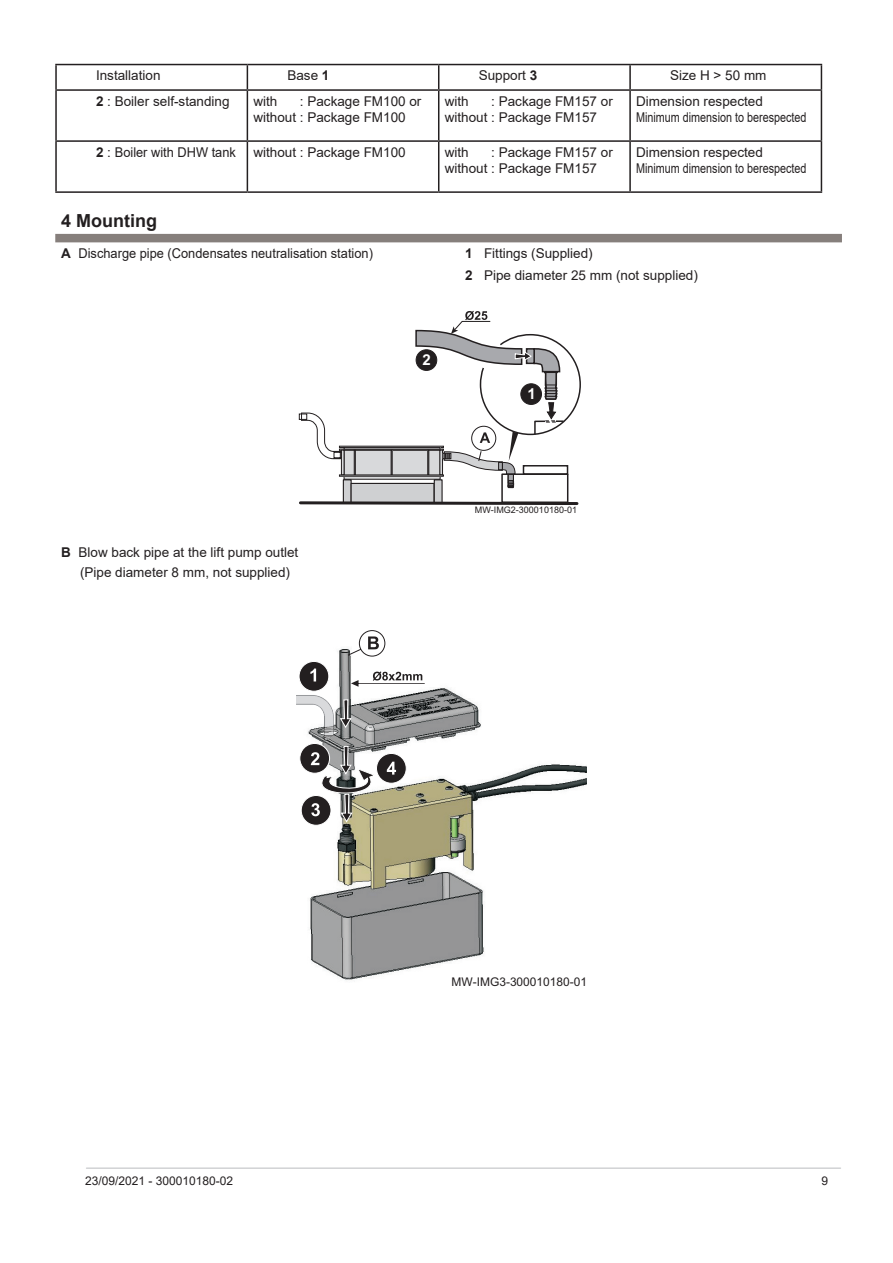
<style>
.page{position:relative;width:893px;height:1263px;background:#fff}
.page>*{position:absolute;margin:0;border:0;box-sizing:border-box;transform-origin:0 0}
.Texte_danger{font:700 18px "Arial";color:#231f20}
.t1{font:700 15px "Arial";color:#fff}
.Texte_danger-2{font:13.5px/16.2px "Arial";color:#231f20}
.Texte_danger-3{font:13.5px "Arial";color:#231f20;scale:.8 1}
.Texte_danger-4{font:13.5px "Arial";color:#231f20;scale:.95 1}
.t2{font:12px "Arial";color:#231f20}
.t3{font:9px "Arial";color:#231f20}
.s1{font-weight:700}
</style>
<div class="page">
<hr style="left:87px;top:1167px;width:753px;height:2px;background:#d1d2d4">
<hr style="left:55px;top:64px;width:192px;height:1px;background:#231f20">
<hr style="left:55px;top:65px;width:2px;height:24px;background:#231f20">
<hr style="left:247px;top:64px;width:192px;height:1px;background:#231f20">
<svg style="left:247px;top:65px;width:1px;height:24px"></svg>
<hr style="left:439px;top:64px;width:191px;height:1px;background:#231f20">
<svg style="left:438px;top:65px;width:1px;height:24px"></svg>
<hr style="left:630px;top:64px;width:192px;height:1px;background:#231f20">
<hr style="left:629px;top:65px;width:2px;height:24px;background:#231f20">
<svg style="left:821px;top:65px;width:1px;height:24px"></svg>
<hr style="left:55px;top:89px;width:192px;height:2px;background:#231f20">
<hr style="left:55px;top:91px;width:2px;height:49px;background:#231f20">
<hr style="left:247px;top:89px;width:192px;height:2px;background:#231f20">
<hr style="left:247px;top:91px;width:1px;height:49px;background:#231f20">
<hr style="left:439px;top:89px;width:191px;height:2px;background:#231f20">
<hr style="left:438px;top:91px;width:1px;height:49px;background:#231f20">
<hr style="left:630px;top:89px;width:192px;height:2px;background:#231f20">
<hr style="left:629px;top:91px;width:2px;height:49px;background:#231f20">
<hr style="left:821px;top:91px;width:1px;height:49px;background:#231f20">
<hr style="left:55px;top:140px;width:192px;height:2px;background:#231f20">
<hr style="left:55px;top:142px;width:2px;height:49px;background:#231f20">
<hr style="left:247px;top:140px;width:192px;height:2px;background:#231f20">
<hr style="left:247px;top:142px;width:1px;height:49px;background:#231f20">
<hr style="left:439px;top:140px;width:191px;height:2px;background:#231f20">
<hr style="left:438px;top:142px;width:1px;height:49px;background:#231f20">
<hr style="left:630px;top:140px;width:192px;height:2px;background:#231f20">
<hr style="left:629px;top:142px;width:2px;height:49px;background:#231f20">
<hr style="left:821px;top:142px;width:1px;height:49px;background:#231f20">
<hr style="left:55px;top:191px;width:192px;height:2px;background:#231f20">
<hr style="left:247px;top:191px;width:192px;height:2px;background:#231f20">
<hr style="left:439px;top:191px;width:191px;height:2px;background:#231f20">
<hr style="left:630px;top:191px;width:192px;height:2px;background:#231f20">
<div style="left:55px;top:234px;width:787px;height:8px;background:#867f7c"></div>
<div style="left:343px;top:480px;width:8px;height:23px;background:#cfd0d2"></div>
<div style="left:343px;top:479px;width:9px;height:24px;border:1px solid #231f20"></div>
<div style="left:351px;top:483px;width:83px;height:20px;background:#cfd0d2"></div>
<div style="left:351px;top:483px;width:84px;height:20px;border:1px solid #231f20"></div>
<div style="left:434px;top:480px;width:8px;height:23px;background:#cfd0d2"></div>
<div style="left:434px;top:479px;width:9px;height:24px;border:1px solid #231f20"></div>
<svg style="left:299px;top:500px;width:280px;height:5px"></svg>
<div style="left:339px;top:449px;width:105px;height:2px;border:1px solid #231f20"></div>
<div style="left:339px;top:446px;width:105px;height:2px;border:1px solid #231f20"></div>
<div style="left:344px;top:447px;width:96px;height:2px;border:1px solid #231f20"></div>
<div style="left:344px;top:450px;width:96px;height:29px;background:#d8d9db"></div>
<div style="left:344px;top:450px;width:96px;height:30px;border:1px solid #231f20"></div>
<div style="left:341px;top:450px;width:3px;height:25px;border:1px solid #231f20"></div>
<div style="left:391px;top:450px;width:2px;height:25px;border:1px solid #231f20"></div>
<div style="left:354px;top:450px;width:2px;height:25px;background:#d8d9db;border:1px solid #231f20"></div>
<div style="left:339px;top:474px;width:105px;height:3px;border:1px solid #231f20"></div>
<div style="left:299px;top:414px;width:8px;height:6px;border:1px solid #231f20"></div>
<svg style="left:301px;top:412px;width:41px;height:47px"></svg>
<div style="left:501px;top:473px;width:67px;height:30px;border:2px solid #231f20"></div>
<svg style="left:415px;top:311px;width:166px;height:177px"></svg>
<img style="left:302px;top:649px;width:284px;height:331px">
<div style="left:299px;top:661px;width:30px;height:30px;background:#231f20;border-radius:50%"></div>
<div style="left:299px;top:661px;width:30px;height:31px;border:1px solid #fff;border-radius:50%"></div>
<svg style="left:310px;top:668px;width:6px;height:13px"></svg>
<div style="left:300px;top:743px;width:30px;height:30px;background:#231f20;border-radius:50%"></div>
<div style="left:299px;top:743px;width:31px;height:31px;border:1px solid #fff;border-radius:50%"></div>
<svg style="left:301px;top:795px;width:30px;height:30px"></svg>
<div style="left:301px;top:795px;width:30px;height:31px;border:1px solid #fff;border-radius:50%"></div>
<div style="left:376px;top:753px;width:30px;height:30px;background:#231f20;border-radius:50%"></div>
<div style="left:376px;top:753px;width:31px;height:31px;border:1px solid #fff;border-radius:50%"></div>
<svg style="left:387px;top:762px;width:9px;height:13px"></svg>
<svg style="left:351px;top:671px;width:74px;height:16px"></svg>
<svg style="left:311px;top:745px;width:70px;height:78px"></svg>
<svg style="left:339px;top:699px;width:13px;height:30px"></svg>
<img style="left:296px;top:695px;width:38px;height:47px">
<svg style="left:347px;top:630px;width:39px;height:27px"></svg>
<p class="Texte_danger-2" style="left:96px;top:67px;width:66px">Installation</p>
<p class="Texte_danger-2" style="left:287px;top:67px;width:44px">Base <span class="s1">1</span></p>
<p class="Texte_danger-2" style="left:479px;top:67px;width:60px">Support <span class="s1">3</span></p>
<p class="Texte_danger-2" style="left:670px;top:67px;width:98px">Size H &gt; 50 mm</p>
<p class="Texte_danger-2" style="left:96px;top:93px;width:135px"><span class="s1">2</span> : Boiler self-standing</p>
<p class="Texte_danger-2" style="left:253px;top:93px;width:26px">with</p>
<p class="Texte_danger-2" style="left:253px;top:93px;width:170px;text-indent:47px">: Package FM100 or without : Package FM100</p>
<p class="Texte_danger-2" style="left:445px;top:93px;width:26px">with</p>
<p class="Texte_danger-2" style="left:445px;top:93px;width:170px;text-indent:47px">: Package FM157 or without : Package FM157</p>
<p class="Texte_danger-2" style="left:636px;top:93px;width:128px">Dimension respected</p>
<p class="Texte_danger-3" style="left:636px;top:108px;width:215px">Minimum dimension to berespected</p>
<p class="Texte_danger-2" style="left:96px;top:144px;width:141px"><span class="s1">2</span> : Boiler with DHW tank</p>
<p class="Texte_danger-2" style="left:253px;top:144px;width:154px">without : Package FM100</p>
<p class="Texte_danger-2" style="left:445px;top:144px;width:26px">with</p>
<p class="Texte_danger-2" style="left:445px;top:144px;width:170px;text-indent:47px">: Package FM157 or without : Package FM157</p>
<p class="Texte_danger-2" style="left:636px;top:144px;width:128px">Dimension respected</p>
<p class="Texte_danger-3" style="left:636px;top:159px;width:215px">Minimum dimension to berespected</p>
<p class="Texte_danger" style="left:61px;top:208px;width:97px">4 Mounting</p>
<p class="Texte_danger-4" style="left:61px;top:244px;width:330px"><span class="s1">A</span> Discharge pipe (Condensates neutralisation station)</p>
<p class="Texte_danger-2" style="left:465px;top:245px;width:129px"><span class="s1">1</span> Fittings (Supplied)</p>
<p class="Texte_danger-2" style="left:465px;top:268px;width:234px"><span class="s1">2</span> Pipe diameter 25 mm (not supplied)</p>
<p class="Texte_danger-2" style="left:61px;top:544px;width:239px"><span class="s1">B</span> Blow back pipe at the lift pump outlet</p>
<p class="Texte_danger-2" style="left:80px;top:564px;width:212px">(Pipe diameter 8 mm, not supplied)</p>
<p class="t1" style="left:423px;top:349px;width:10px">2</p>
<p class="t1" style="left:527px;top:383px;width:10px">1</p>
<p class="t3" style="left:475px;top:504px;width:104px">MW-IMG2-300010180-01</p>
<p class="t2" style="left:451px;top:973px;width:137px">MW-IMG3-300010180-01</p>
<p class="t2" style="left:85px;top:1173px;width:150px">23/09/2021 - 300010180-02</p>
<p class="t2" style="left:821px;top:1173px;width:8px">9</p>
</div>
